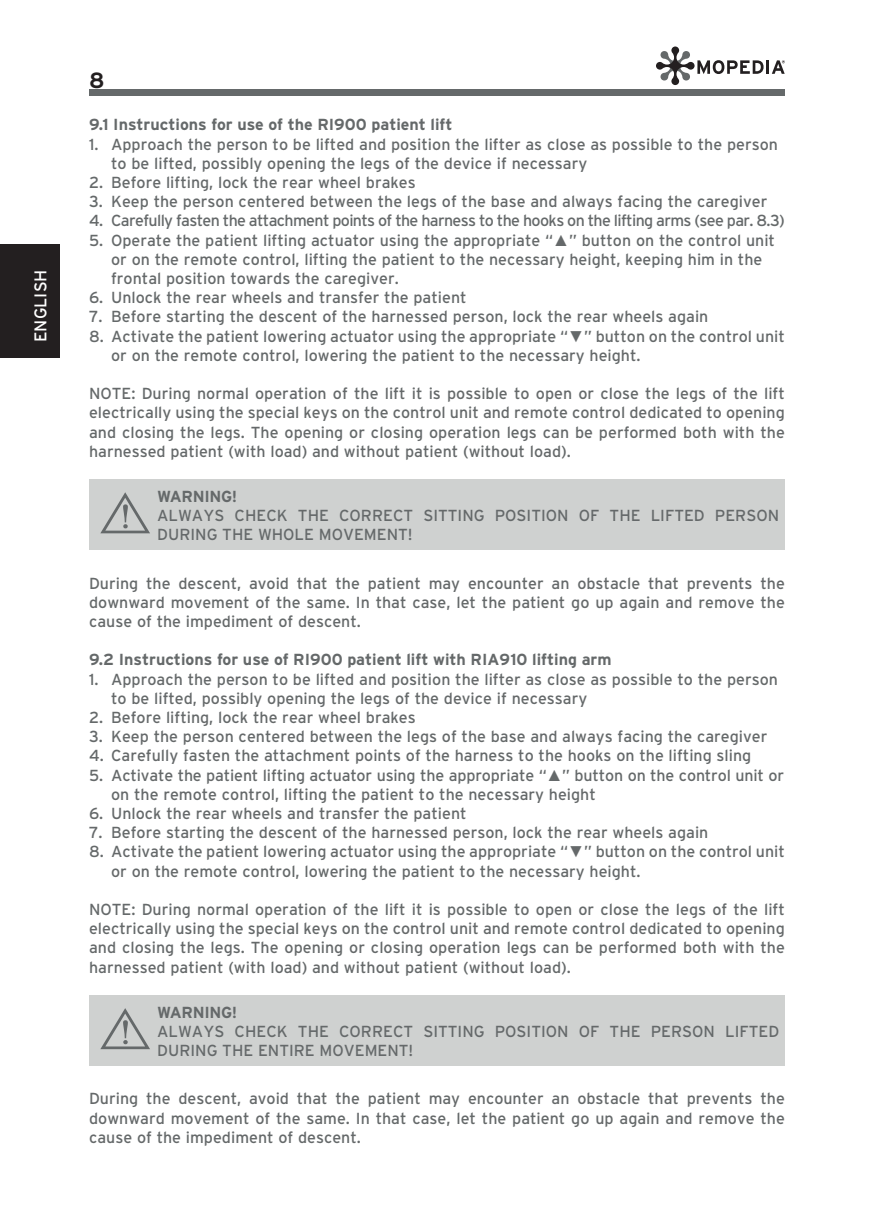
<style>
.page{position:relative;width:874px;height:1225px;background:#fff}
.page>*{position:absolute;margin:0;border:0;box-sizing:border-box;transform-origin:0 0}
.t1{font:700 22px "Interstate";color:#231f20}
.t2{font:17px "Interstate";letter-spacing:.005em;color:#fff}
.t3{font:16px/19.2px "Interstate";color:#65696a}
.t4{font:700 16px "Interstate";color:#65696a}
.t5{font:16px "Interstate";letter-spacing:-.04em;color:#65696a}
.t6{font:700 16px "Interstate";letter-spacing:-.02em;color:#65696a}
.s1{font-family:"Arial"}
</style>
<div class="page">
<div style="left:89px;top:89px;width:695px;height:7px;background:#65696a"></div>
<svg style="left:656px;top:46px;width:128px;height:39px"></svg>
<div style="left:0;top:244px;width:60px;height:113px;background:#231f20"></div>
<div style="left:89px;top:479px;width:695px;height:71px;background:#cfd1d0"></div>
<svg style="left:100px;top:492px;width:50px;height:41px"></svg>
<div style="left:89px;top:995px;width:695px;height:71px;background:#cfd1d0"></div>
<svg style="left:100px;top:1008px;width:50px;height:41px"></svg>
<p class="t2" style="left:31px;top:342px;width:74px;rotate:-90deg">ENGLISH</p>
<h1 class="t1" style="left:89px;top:68px;width:17px">8</h1>
<p class="t4" style="left:89px;top:116px;width:365px">9.1 Instructions for use of the RI900 patient lift</p>
<p class="t3" style="left:111px;top:134px;width:668px;text-indent:-22px">1. Approach the person to be lifted and position the lifter as close as possible to the person to be lifted, possibly opening the legs of the device if necessary</p>
<p class="t3" style="left:89px;top:173px;width:328px">2. Before lifting, lock the rear wheel brakes</p>
<p class="t3" style="left:89px;top:192px;width:679px">3. Keep the person centered between the legs of the base and always facing the caregiver</p>
<p class="t5" style="left:89px;top:212px;width:697px">4. Carefully fasten the attachment points of the harness to the hooks on the lifting arms (see par. 8.3)</p>
<p class="t3" style="left:111px;top:230px;width:665px;text-indent:-22px">5. Operate the patient lifting actuator using the appropriate “<span class="s1">▲</span>” button on the control unit or on the remote control, lifting the patient to the necessary height, keeping him in the frontal position towards the caregiver.</p>
<p class="t3" style="left:89px;top:288px;width:379px">6. Unlock the rear wheels and transfer the patient</p>
<p class="t3" style="left:89px;top:307px;width:620px">7. Before starting the descent of the harnessed person, lock the rear wheels again</p>
<p class="t3" style="left:111px;top:326px;width:675px;text-indent:-22px">8. Activate the patient lowering actuator using the appropriate “<span class="s1">▼</span>” button on the control unit or on the remote control, lowering the patient to the necessary height.</p>
<p class="t3" style="left:89px;top:384px;width:697px;text-align:justify">NOTE: During normal operation of the lift it is possible to open or close the legs of the lift electrically using the special keys on the control unit and remote control dedicated to opening and closing the legs. The opening or closing operation legs can be performed both with the harnessed patient (with load) and without patient (without load).</p>
<p class="t6" style="left:157px;top:487px;width:82px">WARNING!</p>
<p class="t3" style="left:157px;top:506px;width:623px">ALWAYS CHECK THE CORRECT SITTING POSITION OF THE LIFTED PERSON<br>DURING THE WHOLE MOVEMENT!</p>
<p class="t3" style="left:89px;top:573px;width:697px;text-align:justify">During the descent, avoid that the patient may encounter an obstacle that prevents the downward movement of the same. In that case, let the patient go up again and remove the cause of the impediment of descent.</p>
<p class="t4" style="left:89px;top:651px;width:523px">9.2 Instructions for use of RI900 patient lift with RIA910 lifting arm</p>
<p class="t3" style="left:111px;top:669px;width:668px;text-indent:-22px">1. Approach the person to be lifted and position the lifter as close as possible to the person to be lifted, possibly opening the legs of the device if necessary</p>
<p class="t3" style="left:89px;top:707px;width:328px">2. Before lifting, lock the rear wheel brakes</p>
<p class="t3" style="left:89px;top:727px;width:679px">3. Keep the person centered between the legs of the base and always facing the caregiver</p>
<p class="t3" style="left:89px;top:746px;width:663px">4. Carefully fasten the attachment points of the harness to the hooks on the lifting sling</p>
<p class="t3" style="left:111px;top:765px;width:674px;text-indent:-22px">5. Activate the patient lifting actuator using the appropriate “<span class="s1">▲</span>” button on the control unit or on the remote control, lifting the patient to the necessary height</p>
<p class="t3" style="left:89px;top:803px;width:379px">6. Unlock the rear wheels and transfer the patient</p>
<p class="t3" style="left:89px;top:823px;width:620px">7. Before starting the descent of the harnessed person, lock the rear wheels again</p>
<p class="t3" style="left:111px;top:842px;width:675px;text-indent:-22px">8. Activate the patient lowering actuator using the appropriate “<span class="s1">▼</span>” button on the control unit or on the remote control, lowering the patient to the necessary height.</p>
<p class="t3" style="left:89px;top:899px;width:697px;text-align:justify">NOTE: During normal operation of the lift it is possible to open or close the legs of the lift electrically using the special keys on the control unit and remote control dedicated to opening and closing the legs. The opening or closing operation legs can be performed both with the harnessed patient (with load) and without patient (without load).</p>
<p class="t6" style="left:157px;top:1003px;width:82px">WARNING!</p>
<p class="t3" style="left:157px;top:1021px;width:623px">ALWAYS CHECK THE CORRECT SITTING POSITION OF THE PERSON LIFTED<br>DURING THE ENTIRE MOVEMENT!</p>
<p class="t3" style="left:89px;top:1089px;width:697px;text-align:justify">During the descent, avoid that the patient may encounter an obstacle that prevents the downward movement of the same. In that case, let the patient go up again and remove the cause of the impediment of descent.</p>
</div>
